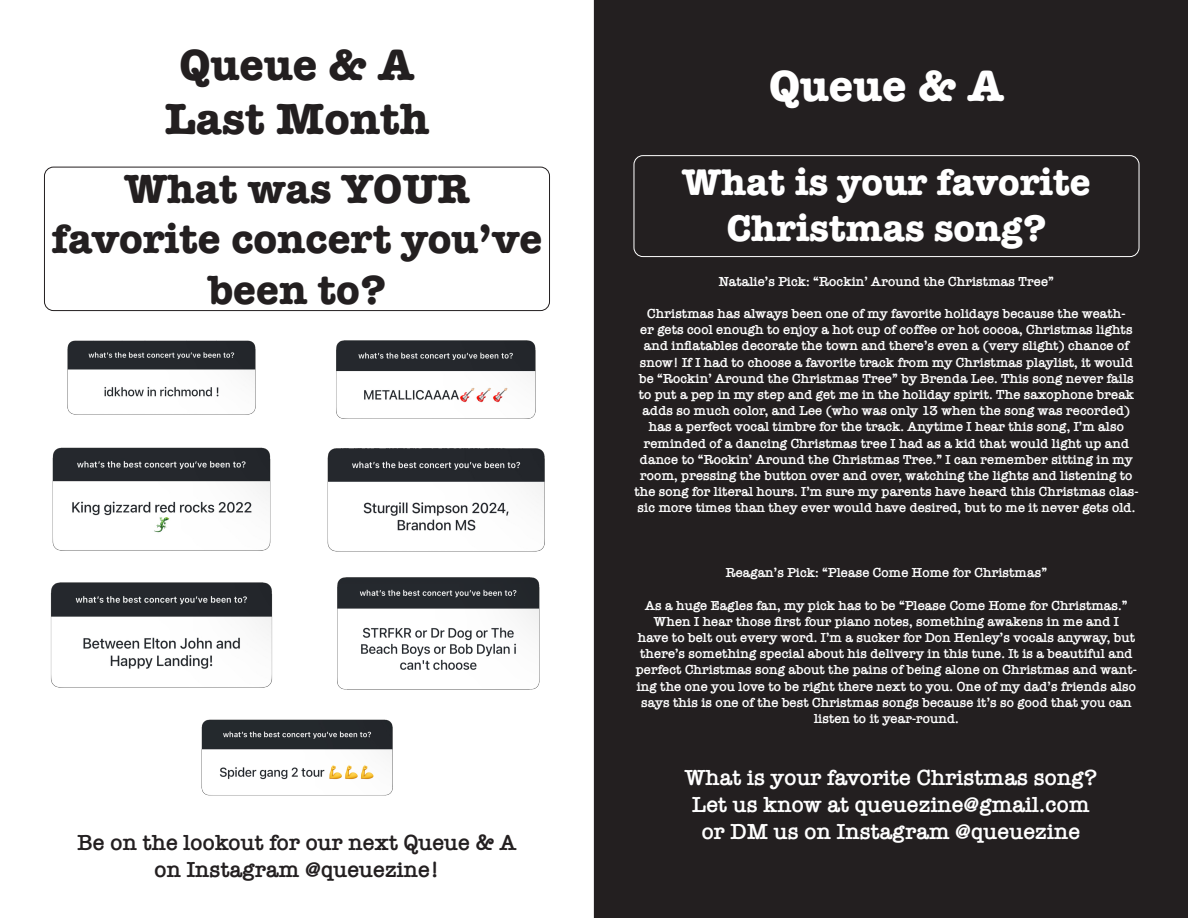
<style>
.page{position:relative;width:1188px;height:918px;background:#fff}
.page>*{position:absolute;margin:0;border:0;box-sizing:border-box;transform-origin:0 0}
.t1{font:700 45px "American Typewriter";color:#231f20}
.t2{font:700 45px "American Typewriter";color:#fff}
.t3{font:700 42px/50.4px "American Typewriter";color:#231f20;text-align:center}
.t4{font:700 38.25px "American Typewriter";color:#fff}
.t5{font:600 22.5px "American Typewriter";color:#fff}
.t6{font:600 22.5px "American Typewriter";color:#231f20}
.t7{font:600 13.5px/16.2px "American Typewriter";color:#fff;text-align:center}
</style>
<div class="page">
<img style="left:67px;top:340px;width:189px;height:75px">
<div style="left:44px;top:334px;width:235px;height:101px;border:1px solid #fff;border-radius:9px"></div>
<div style="left:44px;top:167px;width:506px;height:144px;border:1px solid #231f20;border-radius:9px"></div>
<img style="left:336px;top:340px;width:200px;height:79px">
<div style="left:319px;top:336px;width:235px;height:101px;border:1px solid #fff;border-radius:9px"></div>
<img style="left:52px;top:447px;width:219px;height:104px">
<div style="left:44px;top:442px;width:235px;height:130px;border:1px solid #fff;border-radius:9px"></div>
<img style="left:327px;top:448px;width:218px;height:104px">
<div style="left:319px;top:436px;width:235px;height:124px;border:1px solid #fff;border-radius:9px"></div>
<img style="left:50px;top:582px;width:223px;height:106px">
<div style="left:44px;top:572px;width:235px;height:121px;border:1px solid #fff;border-radius:9px"></div>
<img style="left:337px;top:577px;width:203px;height:113px">
<img style="left:201px;top:719px;width:192px;height:77px">
<div style="left:594px;top:0;width:594px;height:918px;background:#231f20"></div>
<div style="left:634px;top:155px;width:505px;height:102px;border:1px solid #fff;border-radius:9px"></div>
<p class="t1" style="left:180px;top:26px;width:236px">Queue &amp; A</p>
<p class="t1" style="left:165px;top:80px;width:266px">Last Month</p>
<p class="t3" style="left:124px;top:162px;width:347px">What was YOUR</p>
<p class="t3" style="left:51px;top:212px;width:493px">favorite concert you’ve been to?</p>
<p class="t6" style="left:77px;top:825px;width:441px">Be on the lookout for our next Queue &amp; A</p>
<p class="t6" style="left:154px;top:852px;width:287px">on Instagram @queuezine!</p>
<p class="t2" style="left:769px;top:47px;width:236px">Queue &amp; A</p>
<p class="t4" style="left:682px;top:149px;width:410px">What is your favorite</p>
<p class="t4" style="left:727px;top:195px;width:321px">Christmas song?</p>
<p class="t7" style="left:719px;top:273px;width:337px">Natalie’s Pick: “Rockin’ Around the Christmas Tree”</p>
<p class="t7" style="left:634px;top:305px;width:506px">Christmas has always been one of my favorite holidays because the weath-<br>er gets cool enough to enjoy a hot cup of coffee or hot cocoa, Christmas lights and inflatables decorate the town and there’s even a (very slight) chance of snow! If I had to choose a favorite track from my Christmas playlist, it would be “Rockin’ Around the Christmas Tree” by Brenda Lee. This song never fails to put a pep in my step and get me in the holiday spirit. The saxophone break adds so much color, and Lee (who was only 13 when the song was recorded) has a perfect vocal timbre for the track. Anytime I hear this song, I’m also reminded of a dancing Christmas tree I had as a kid that would light up and dance to “Rockin’ Around the Christmas Tree.” I can remember sitting in my room, pressing the button over and over, watching the lights and listening to the song for literal hours. I’m sure my parents have heard this Christmas clas&shy;sic more times than they ever would have desired, but to me it never gets old.</p>
<p class="t7" style="left:726px;top:564px;width:323px">Reagan’s Pick: “Please Come Home for Christmas”</p>
<p class="t7" style="left:636px;top:597px;width:503px">As a huge Eagles fan, my pick has to be “Please Come Home for Christmas.” When I hear those first four piano notes, something awakens in me and I<br>have to belt out every word. I’m a sucker for Don Henley’s vocals anyway, but there’s something special about his delivery in this tune. It is a beautiful and perfect Christmas song about the pains of being alone on Christmas and want&shy;ing the one you love to be right there next to you. One of my dad’s friends also says this is one of the best Christmas songs because it’s so good that you can listen to it year-round.</p>
<p class="t5" style="left:685px;top:761px;width:414px">What is your favorite Christmas song?</p>
<p class="t5" style="left:692px;top:788px;width:399px">Let us know at queuezine@gmail.com</p>
<p class="t5" style="left:702px;top:815px;width:380px">or DM us on Instagram @queuezine</p>
</div>
